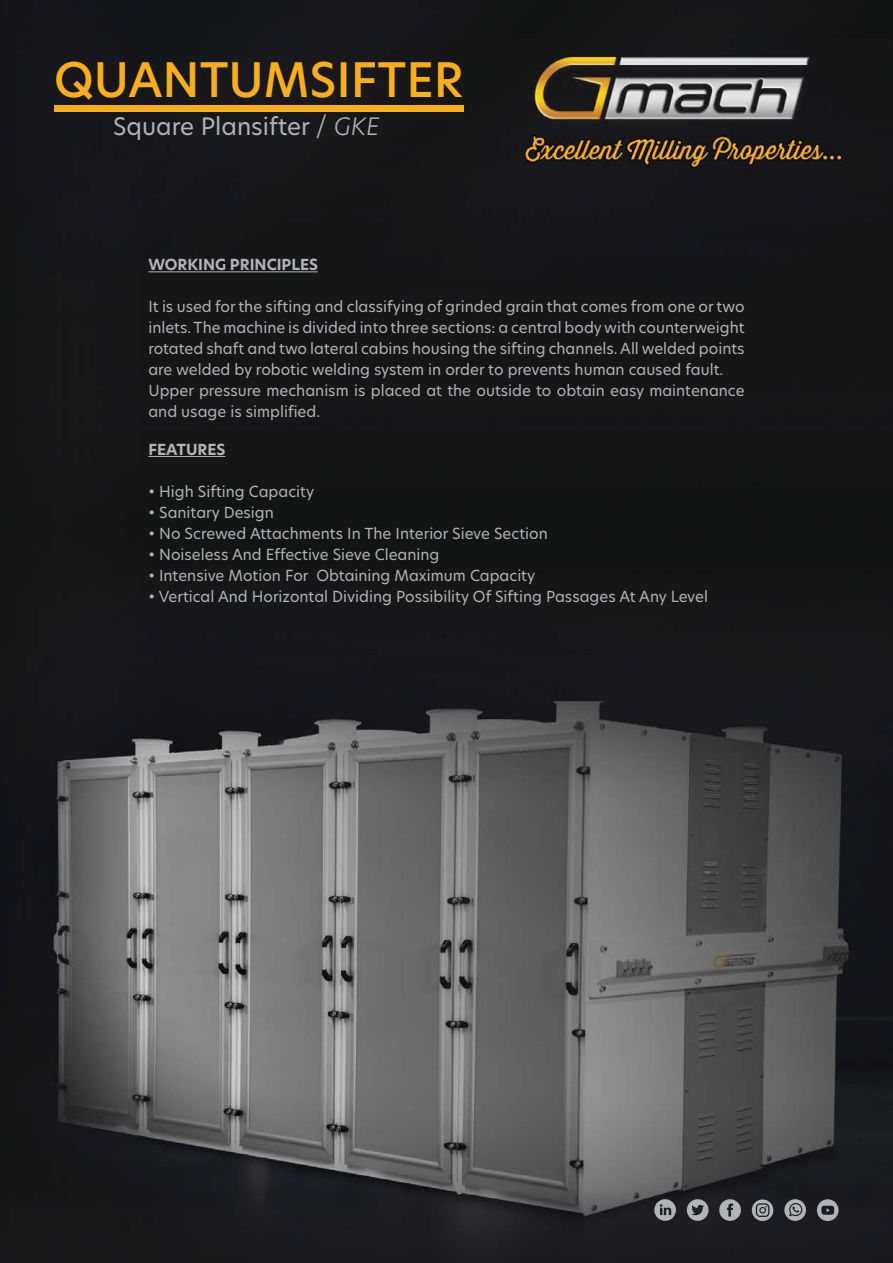
<style>
.page{position:relative;width:893px;height:1263px;background:#fff}
.page>*{position:absolute;margin:0;border:0;box-sizing:border-box;transform-origin:0 0}
.t1{font:500 46.65px "Hero New";color:#faaf18}
.t2{font:23.7px "Hero New";color:#b2b3b7}
.t3{font:15px/21px "Hero New";color:#b2b3b7;text-align:justify}
.t4{font:700 15px "Hero New";color:#b2b3b7}
.s1{font-weight:300}
.s2{font-weight:300;font-style:italic}
</style>
<div class="page">
<img style="left:0;top:0;width:893px;height:1263px">
<div style="left:54px;top:105px;width:410px;height:7px;background:#faaf18"></div>
<svg style="left:687px;top:1199px;width:21px;height:22px"></svg>
<svg style="left:719px;top:1199px;width:22px;height:22px"></svg>
<svg style="left:784px;top:1199px;width:22px;height:22px"></svg>
<svg style="left:817px;top:1199px;width:21px;height:22px"></svg>
<svg style="left:752px;top:1199px;width:21px;height:22px"></svg>
<svg style="left:654px;top:1199px;width:22px;height:22px"></svg>
<hr style="left:148px;top:271px;width:170px;height:1px;background:#b2b3b7">
<hr style="left:148px;top:456px;width:77px;height:1px;background:#b2b3b7">
<p class="t1" style="left:54px;top:48px;width:411px">QUANTUMSIFTER</p>
<p class="t2" style="left:113px;top:110px;width:268px">Square Plansifter <span class="s1">/</span> <span class="s2">GKE</span></p>
<p class="t4" style="left:148px;top:255px;width:171px">WORKING PRINCIPLES</p>
<p class="t3" style="left:148px;top:296px;width:598px">It is used for the sifting and classifying of grinded grain that comes from one or two inlets. The machine is divided into three sections: a central body with counterweight rotated shaft and two lateral cabins housing the sifting channels. All welded points are welded by robotic welding system in order to prevents human caused fault.</p>
<p class="t3" style="left:148px;top:380px;width:598px">Upper pressure mechanism is placed at the outside to obtain easy maintenance and usage is simplified.</p>
<p class="t4" style="left:148px;top:439px;width:79px">FEATURES</p>
<p class="t3" style="left:148px;top:481px;width:167px">• High Sifting Capacity</p>
<p class="t3" style="left:148px;top:502px;width:127px">• Sanitary Design</p>
<p class="t3" style="left:148px;top:523px;width:401px">• No Screwed Attachments In The Interior Sieve Section</p>
<p class="t3" style="left:148px;top:544px;width:292px">• Noiseless And Effective Sieve Cleaning</p>
<p class="t3" style="left:148px;top:565px;width:388px">• Intensive Motion For Obtaining Maximum Capacity</p>
<p class="t3" style="left:148px;top:586px;width:561px">• Vertical And Horizontal Dividing Possibility Of Sifting Passages At Any Level</p>
</div>
